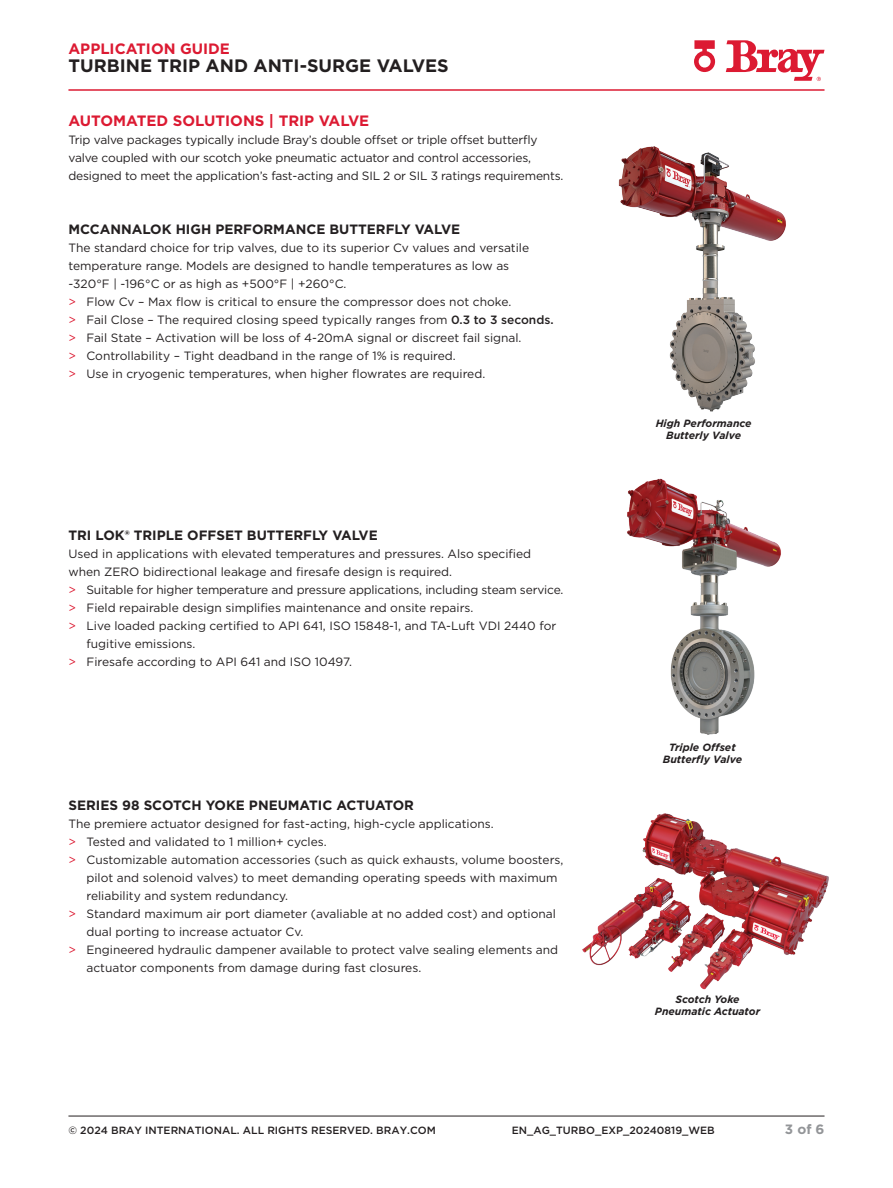
<style>
.page{position:relative;width:893px;height:1188px;background:#fff}
.page>*{position:absolute;margin:0;border:0;box-sizing:border-box;transform-origin:0 0}
.t1{font:700 18px "Gotham";color:#231f20}
.t2{font:700 15px "Gotham";color:#dc1a32}
.t3{font:700 13.5px "Gotham";color:#231f20}
.t4{font:700 13.5px "Gotham";color:#939598}
.t5{font:12px/18px "Gotham";color:#231f20}
.t6{font:italic 700 10.5px/12px "Gotham";color:#231f20;text-align:center}
.t7{font:500 10.5px "Gotham";color:#231f20}
.s1{color:#dc1a32}
.s2{font-weight:500}
</style>
<div class="page">
<hr style="left:68px;top:1116px;width:756px;height:1px;background:#231f20">
<svg style="left:726px;top:40px;width:98px;height:41px"></svg>
<svg style="left:694px;top:40px;width:21px;height:32px"></svg>
<hr style="left:68px;top:89px;width:756px;height:2px;background:#dc1a32">
<img style="left:627px;top:478px;width:154px;height:257px">
<img style="left:618px;top:146px;width:168px;height:266px">
<img style="left:582px;top:813px;width:247px;height:177px">
<p class="t2" style="left:68px;top:39px;width:163px">APPLICATION GUIDE</p>
<h1 class="t1" style="left:68px;top:54px;width:382px">TURBINE TRIP AND ANTI-SURGE VALVES</h1>
<p class="t2" style="left:68px;top:111px;width:302px">AUTOMATED SOLUTIONS | TRIP VALVE</p>
<p class="t5" style="left:68px;top:130px;width:497px">Trip valve packages typically include Bray’s double offset or triple offset butterfly valve coupled with our scotch yoke pneumatic actuator and control accessories, designed to meet the application’s fast-acting and SIL 2 or SIL 3 ratings requirements.</p>
<p class="t3" style="left:68px;top:220px;width:393px">MCCANNALOK HIGH PERFORMANCE BUTTERFLY VALVE</p>
<p class="t5" style="left:68px;top:238px;width:487px">The standard choice for trip valves, due to its superior Cv values and versatile temperature range. Models are designed to handle temperatures as low as<br>-320°F | -196°C or as high as +500°F | +260°C.<br><span class="s1">&gt;</span> Flow Cv – Max flow is critical to ensure the compressor does not choke.<br><span class="s1">&gt;</span> Fail Close – The required closing speed typically ranges from <span class="s2">0.3 to 3 seconds. </span><span class="s1">&gt;</span> Fail State – Activation will be loss of 4-20mA signal or discreet fail signal.<br><span class="s1">&gt;</span> Controllability – Tight deadband in the range of 1% is required.<br><span class="s1">&gt;</span> Use in cryogenic temperatures, when higher flowrates are required.</p>
<p class="t3" style="left:68px;top:526px;width:311px">TRI LOK® TRIPLE OFFSET BUTTERFLY VALVE</p>
<p class="t5" style="left:68px;top:544px;width:464px">Used in applications with elevated temperatures and pressures. Also specified</p>
<p class="t5" style="left:68px;top:562px;width:385px">when ZERO bidirectional leakage and firesafe design is required.</p>
<p class="t5" style="left:68px;top:580px;width:496px"><span class="s1">&gt;</span> Suitable for higher temperature and pressure applications, including steam service.</p>
<p class="t5" style="left:68px;top:598px;width:407px"><span class="s1">&gt;</span> Field repairable design simplifies maintenance and onsite repairs.</p>
<p class="t5" style="left:68px;top:616px;width:489px"><span class="s1">&gt;</span> Live loaded packing certified to API 641, ISO 15848-1, and TA-Luft VDI 2440 for</p>
<p class="t5" style="left:86px;top:634px;width:110px">fugitive emissions.</p>
<p class="t5" style="left:68px;top:652px;width:285px"><span class="s1">&gt;</span> Firesafe according to API 641 and ISO 10497.</p>
<p class="t3" style="left:68px;top:796px;width:347px">SERIES 98 SCOTCH YOKE PNEUMATIC ACTUATOR</p>
<p class="t5" style="left:68px;top:814px;width:427px">The premiere actuator designed for fast-acting, high-cycle applications.</p>
<p class="t5" style="left:68px;top:832px;width:260px"><span class="s1">&gt;</span> Tested and validated to 1 million+ cycles.</p>
<p class="t5" style="left:68px;top:850px;width:496px"><span class="s1">&gt;</span> Customizable automation accessories (such as quick exhausts, volume boosters,</p>
<p class="t5" style="left:86px;top:868px;width:473px">pilot and solenoid valves) to meet demanding operating speeds with maximum</p>
<p class="t5" style="left:86px;top:886px;width:203px">reliability and system redundancy.</p>
<p class="t5" style="left:68px;top:904px;width:489px"><span class="s1">&gt;</span> Standard maximum air port diameter (avaliable at no added cost) and optional</p>
<p class="t5" style="left:86px;top:922px;width:218px">dual porting to increase actuator Cv.</p>
<p class="t5" style="left:68px;top:940px;width:491px"><span class="s1">&gt;</span> Engineered hydraulic dampener available to protect valve sealing elements and</p>
<p class="t5" style="left:86px;top:958px;width:336px">actuator components from damage during fast closures.</p>
<p class="t6" style="left:656px;top:417px;width:97px">High Performance<br>Butterly Valve</p>
<p class="t6" style="left:663px;top:741px;width:81px">Triple Offset<br>Butterfly Valve</p>
<p class="t6" style="left:655px;top:993px;width:107px">Scotch Yoke<br>Pneumatic Actuator</p>
<p class="t7" style="left:68px;top:1123px;width:369px">© 2024 BRAY INTERNATIONAL. ALL RIGHTS RESERVED. BRAY.COM</p>
<p class="t7" style="left:512px;top:1123px;width:68px">EN_AG_Turbo</p>
<p class="t7" style="left:595px;top:1123px;width:113px">_Exp_20240819_web</p>
<p class="t4" style="left:785px;top:1120px;width:41px">3 of 6</p>
</div>
